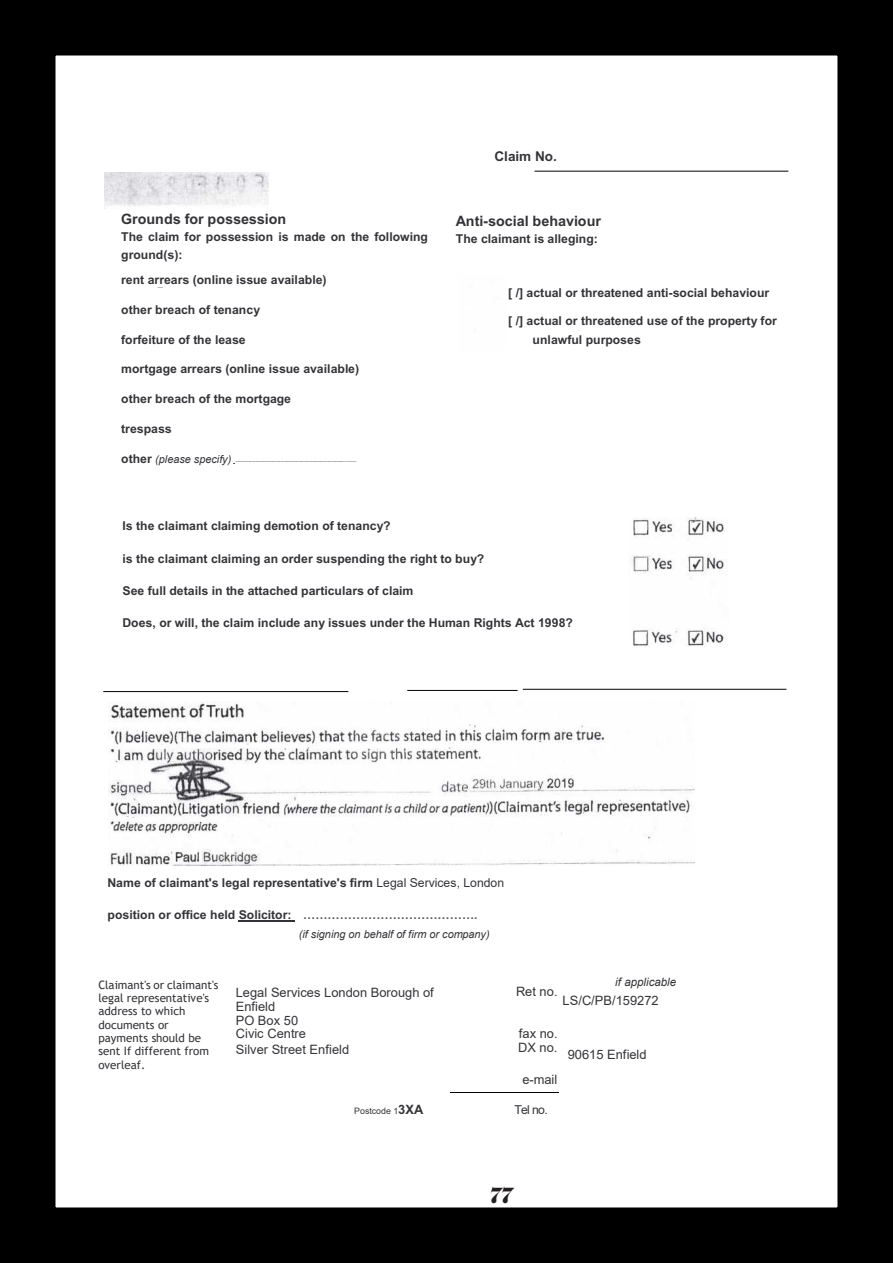
<style>
.page{position:relative;width:893px;height:1263px;background:#fff}
.page>*{position:absolute;margin:0;border:0;box-sizing:border-box;transform-origin:0 0}
.t1{font:18px "Elephant";color:#231f20}
.t2{font:700 14.4px "Arial";color:#353338}
.t3{font:700 13.5px "Arial";color:#353338}
.t4{font:12.9px/13.8px "Arial";color:#353338}
.t5{font:700 12.15px/18.1px "Arial";color:#353338}
.t6{font:12.15px "Arial";color:#353338}
.t7{font:11.55px/13.4px "Trebuchet MS";color:#353338}
.t8{font:italic 11.55px "Arial";color:#353338}
.t9{font:italic 10.95px "Arial";letter-spacing:-.005em;color:#353338}
.t10{font:8.85px "Arial";color:#353338}
.t11{font:5.4px "Arial";color:#57565c}
.s1{font-weight:700;font-size:12.15px;color:#353338}
.s2{font-style:italic;font-size:10.95px;color:#353338}
.s3{font-weight:400}
.s4{color:#57565c}
.s5{font-weight:700;font-size:12.9px}
</style>
<div class="page">
<hr style="left:535px;top:171px;width:253px;height:1px;background:#000">
<hr style="left:523px;top:689px;width:263px;height:1px;background:#000">
<hr style="left:407px;top:690px;width:111px;height:1px;background:#000">
<hr style="left:103px;top:691px;width:245px;height:1px;background:#000">
<img style="left:105px;top:172px;width:164px;height:37px">
<img style="left:632px;top:517px;width:93px;height:129px">
<img style="left:109px;top:701px;width:585px;height:165px">
<hr style="left:239px;top:921px;width:56px;height:1px;background:#353338">
<hr style="left:450px;top:1092px;width:108px;height:1px;background:#000">
<div style="left:0;top:0;width:893px;height:1263px;border:56px solid #000"></div>
<svg style="left:0;top:0;width:1px;height:1263px"></svg>
<p class="t2" style="left:121px;top:210px;width:166px">Grounds for possession</p>
<p class="t5" style="left:121px;top:228px;width:308px">The claim for possession is made on the following ground(s):</p>
<p class="t11" style="left:158px;top:284px;width:7px">—</p>
<p class="t5" style="left:121px;top:271px;width:207px">rent arrears (online issue available)</p>
<p class="t5" style="left:121px;top:301px;width:140px">other breach of tenancy</p>
<p class="t5" style="left:121px;top:330px;width:126px">forfeiture of the lease</p>
<p class="t5" style="left:121px;top:360px;width:239px">mortgage arrears (online issue available)</p>
<p class="t5" style="left:121px;top:390px;width:171px">other breach of the mortgage</p>
<p class="t5" style="left:121px;top:420px;width:52px">trespass</p>
<p class="t11" style="left:121px;top:457px;width:237px"><span class="s1">other</span> <span class="s2">(please specify)</span> -------------------------------------------------------------——</p>
<p class="t3" style="left:494px;top:148px;width:64px">Claim No.</p>
<p class="t2" style="left:456px;top:213px;width:147px">Anti-social behaviour</p>
<p class="t5" style="left:456px;top:230px;width:144px">The claimant is alleging:</p>
<p class="t5" style="left:508px;top:284px;width:263px">[ /] actual or threatened anti-social behaviour</p>
<p class="t5" style="left:533px;top:312px;width:246px;line-height:18.6px;text-indent:-24px">[ /] actual or threatened use of the property for unlawful purposes</p>
<p class="t5" style="left:123px;top:517px;width:270px">Is the claimant claiming demotion of tenancy?</p>
<p class="t5" style="left:123px;top:549px;width:363px">is the claimant claiming an order suspending the right to buy?</p>
<p class="t5" style="left:123px;top:581px;width:292px">See full details in the attached particulars of claim</p>
<p class="t5" style="left:123px;top:614px;width:452px">Does, or will, the claim include any issues under the Human Rights Act 1998?</p>
<p class="t5" style="left:108px;top:873px;width:398px">Name of claimant's legal representative's firm <span class="s3">Legal Services, London</span></p>
<p class="t5" style="left:108px;top:906px;width:372px">position or office held Solicitor: <span class="s4">…………………………………….</span></p>
<p class="t9" style="left:299px;top:927px;width:192px">(if signing on behalf of firm or company)</p>
<p class="t7" style="left:98px;top:978px;width:122px">Claimant's or claimant's legal representative's address to which documents or payments should be sent If different from overleaf.</p>
<p class="t4" style="left:236px;top:985px;width:200px">Legal Services London Borough of<br>Enfield</p>
<p class="t4" style="left:516px;top:985px;width:43px">Ret no.</p>
<p class="t8" style="left:615px;top:974px;width:63px">if applicable</p>
<p class="t4" style="left:563px;top:994px;width:98px">LS/C/PB/159272</p>
<p class="t4" style="left:236px;top:1014px;width:72px;line-height:13px">PO Box 50<br>Civic Centre</p>
<p class="t4" style="left:519px;top:1027px;width:40px">fax no.</p>
<p class="t4" style="left:236px;top:1042px;width:115px">Silver Street Enfield</p>
<p class="t4" style="left:518px;top:1041px;width:41px">DX no.</p>
<p class="t4" style="left:522px;top:1073px;width:36px">e-mail</p>
<p class="t4" style="left:568px;top:1047px;width:81px">90615 Enfield</p>
<p class="t10" style="left:354px;top:1105px;width:71px">Postcode 1<span class="s5">3XA</span></p>
<p class="t6" style="left:514px;top:1102px;width:35px">Tel no.</p>
<h1 class="t1" style="left:490px;top:1183px;width:24px">77</h1>
</div>
